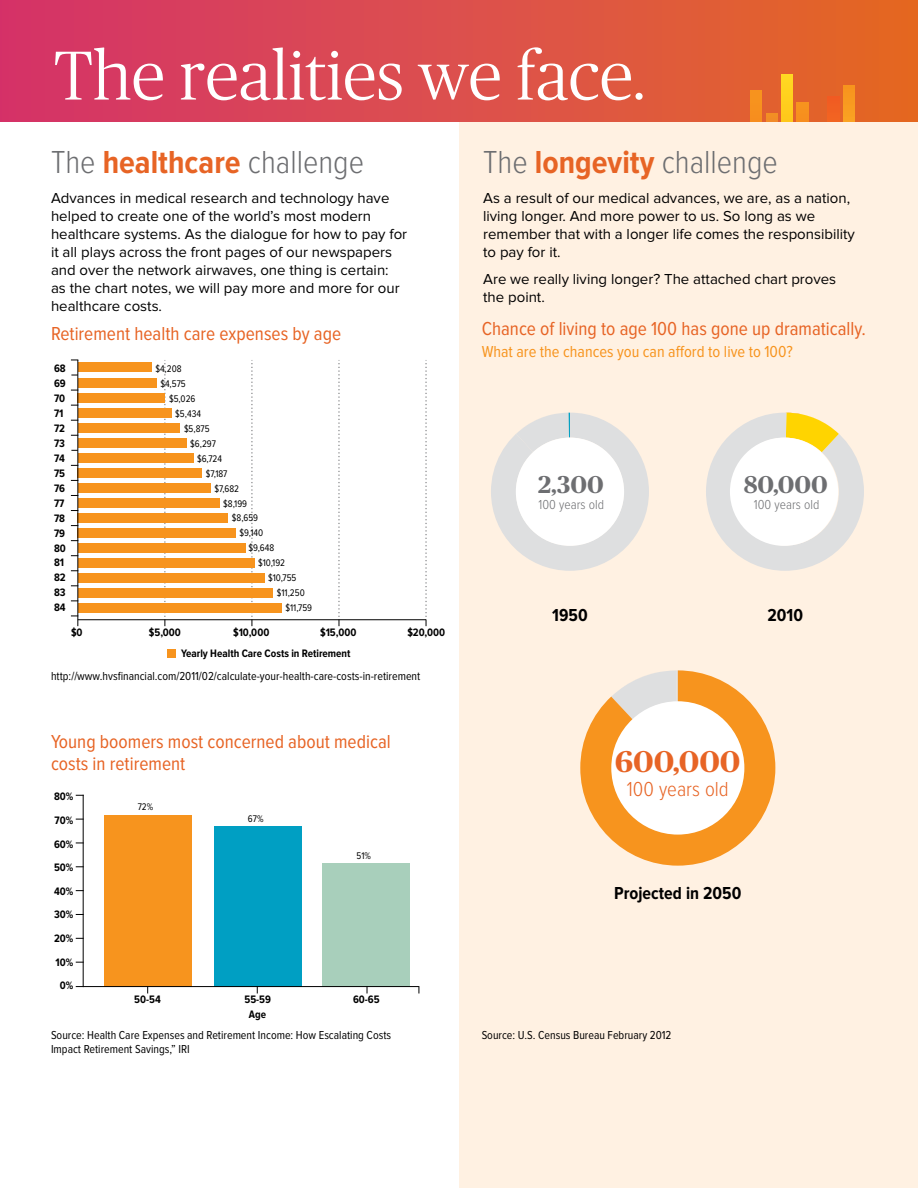
<style>
.page{position:relative;width:918px;height:1188px;background:#fff}
.page>*{position:absolute;margin:0;border:0;box-sizing:border-box;transform-origin:0 0}
.t1{font:300 69px "Publico Headline";color:#fff}
.t2{font:300 33px "Proxima Nova Cond";color:#6d6e71}
.t3{font:700 30px "Publico Headline";color:#e76425}
.t4{font:700 24.3px "Publico Headline";color:#6d6e71}
.t5{font:300 21px "Proxima Nova Cond";color:#e76425}
.t6{font:19.5px/22.5px "Proxima Nova Cond";color:#e76425}
.t7{font:700 18px "Proxima Nova Cond";color:#000}
.t8{font:16.5px "Proxima Nova Cond";color:#f7941e}
.t9{font:15px/18px "Proxima Nova";color:#000}
.t10{font:300 13.5px "Proxima Nova Cond";color:#6d6e71}
.t11{font:12px/13.5px "Proxima Nova Cond";color:#000}
.t12{font:700 11.25px/15px "Proxima Nova Cond";color:#000;text-align:center}
.t13{font:9.9px "Proxima Nova Cond";color:#000}
.s1{font-weight:700;color:#e76425}
</style>
<div class="page">
<div style="left:459px;top:114px;width:459px;height:1074px;background:#fff1e2"></div>
<div style="left:0;top:0;width:918px;height:122px;background:linear-gradient(to right,#d4346d,#e46925)"></div>
<div style="left:797px;top:103px;width:11px;height:19px;background:#f7911e"></div>
<div style="left:781px;top:74px;width:12px;height:48px;background:#ffd01e"></div>
<svg style="left:766px;top:114px;width:11px;height:8px"></svg>
<div style="left:751px;top:91px;width:11px;height:31px;background:#f7911e"></div>
<div style="left:828px;top:96px;width:11px;height:26px;background:#f15f22"></div>
<div style="left:843px;top:86px;width:12px;height:36px;background:#f89a20"></div>
<hr style="left:78px;top:619px;width:348px;height:1px;background:#000">
<div style="left:78px;top:363px;width:73px;height:9px;background:#f7941e"></div>
<div style="left:78px;top:378px;width:79px;height:9px;background:#f7941e"></div>
<div style="left:78px;top:393px;width:87px;height:10px;background:#f7941e"></div>
<div style="left:78px;top:408px;width:94px;height:10px;background:#f7941e"></div>
<div style="left:78px;top:423px;width:102px;height:10px;background:#f7941e"></div>
<div style="left:78px;top:438px;width:108px;height:10px;background:#f7941e"></div>
<div style="left:78px;top:453px;width:116px;height:10px;background:#f7941e"></div>
<div style="left:78px;top:468px;width:124px;height:10px;background:#f7941e"></div>
<div style="left:78px;top:483px;width:133px;height:10px;background:#f7941e"></div>
<div style="left:78px;top:498px;width:142px;height:10px;background:#f7941e"></div>
<div style="left:78px;top:513px;width:150px;height:10px;background:#f7941e"></div>
<div style="left:78px;top:528px;width:158px;height:10px;background:#f7941e"></div>
<div style="left:78px;top:543px;width:167px;height:10px;background:#f7941e"></div>
<div style="left:78px;top:558px;width:177px;height:10px;background:#f7941e"></div>
<div style="left:78px;top:573px;width:186px;height:10px;background:#f7941e"></div>
<div style="left:78px;top:588px;width:194px;height:10px;background:#f7941e"></div>
<div style="left:78px;top:603px;width:204px;height:10px;background:#f7941e"></div>
<hr style="left:78px;top:360px;width:1px;height:266px;background:#000">
<svg style="left:165px;top:360px;width:1px;height:266px"></svg>
<svg style="left:252px;top:360px;width:1px;height:266px"></svg>
<svg style="left:339px;top:360px;width:1px;height:266px"></svg>
<svg style="left:426px;top:360px;width:1px;height:266px"></svg>
<div style="left:167px;top:649px;width:9px;height:9px;background:#f7941e"></div>
<div style="left:104px;top:815px;width:88px;height:172px;background:#f7941e"></div>
<div style="left:214px;top:826px;width:88px;height:161px;background:#009fc3"></div>
<div style="left:322px;top:863px;width:88px;height:124px;background:#a8cfbb"></div>
<hr style="left:83px;top:795px;width:1px;height:192px;background:#000">
<hr style="left:83px;top:986px;width:336px;height:1px;background:#000">
<svg style="left:580px;top:670px;width:195px;height:196px"></svg>
<svg style="left:491px;top:413px;width:158px;height:158px"></svg>
<div style="left:516px;top:438px;width:108px;height:108px;background:#fff;border-radius:50%"></div>
<svg style="left:706px;top:413px;width:158px;height:158px"></svg>
<div style="left:730px;top:438px;width:108px;height:108px;background:#fff;border-radius:50%"></div>
<h1 class="t1" style="left:54px;top:29px;width:593px">The realities we face.</h1>
<h2 class="t2" style="left:51px;top:144px;width:315px">The <span class="s1">healthcare</span> challenge</h2>
<h2 class="t2" style="left:483px;top:144px;width:296px">The <span class="s1">longevity</span> challenge</h2>
<p class="t9" style="left:51px;top:190px;width:358px">Advances in medical research and technology have helped to create one of the world’s most modern healthcare systems. As the dialogue for how to pay for it all plays across the front pages of our newspapers and over the network airwaves, one thing is certain: as the chart notes, we will pay more and more for our healthcare costs.</p>
<p class="t9" style="left:483px;top:190px;width:373px">As a result of our medical advances, we are, as a nation, living longer. And more power to us. So long as we remember that with a longer life comes the responsibility to pay for it.</p>
<p class="t9" style="left:483px;top:270px;width:355px">Are we really living longer? The attached chart proves the point.</p>
<h3 class="t6" style="left:51px;top:323px;width:292px">Retirement health care expenses by age</h3>
<h3 class="t6" style="left:482px;top:318px;width:386px">Chance of living to age 100 has gone up dramatically.</h3>
<p class="t8" style="left:482px;top:342px;width:313px">What are the chances you can afford to live to 100?</p>
<p class="t12" style="left:54px;top:361px;width:13px;text-align:left">68<br>69<br>70<br>71<br>72<br>73<br>74<br>75<br>76<br>77<br>78<br>79<br>80<br>81<br>82<br>83<br>84</p>
<p class="t12" style="left:71px;top:625px;width:13px">$0</p>
<p class="t13" style="left:155px;top:363px;width:28px">$4,208</p>
<p class="t13" style="left:160px;top:378px;width:27px">$4,575</p>
<p class="t13" style="left:169px;top:393px;width:28px">$5,026</p>
<p class="t13" style="left:175px;top:408px;width:27px">$5,434</p>
<p class="t13" style="left:184px;top:423px;width:27px">$5,875</p>
<p class="t13" style="left:190px;top:438px;width:27px">$6,297</p>
<p class="t13" style="left:197px;top:453px;width:27px">$6,724</p>
<p class="t13" style="left:206px;top:468px;width:23px">$7,187</p>
<p class="t13" style="left:214px;top:483px;width:26px">$7,682</p>
<p class="t13" style="left:223px;top:498px;width:25px">$8,199</p>
<p class="t13" style="left:232px;top:513px;width:28px">$8,659</p>
<p class="t13" style="left:240px;top:528px;width:25px">$9,140</p>
<p class="t13" style="left:249px;top:543px;width:27px">$9,648</p>
<p class="t13" style="left:258px;top:557px;width:29px">$10,192</p>
<p class="t13" style="left:268px;top:572px;width:30px">$10,755</p>
<p class="t13" style="left:277px;top:587px;width:30px">$11,250</p>
<p class="t13" style="left:285px;top:602px;width:28px">$11,759</p>
<p class="t12" style="left:149px;top:625px;width:34px">$5,000</p>
<p class="t12" style="left:233px;top:625px;width:38px">$10,000</p>
<p class="t12" style="left:320px;top:625px;width:38px">$15,000</p>
<p class="t12" style="left:407px;top:625px;width:39px">$20,000</p>
<p class="t12" style="left:181px;top:646px;width:171px">Yearly Health Care Costs in Retirement</p>
<p class="t11" style="left:51px;top:669px;width:371px">http://www.hvsfinancial.com/2011/02/calculate-your-health-care-costs-in-retirement</p>
<h3 class="t6" style="left:51px;top:731px;width:341px">Young boomers most concerned about medical costs in retirement</h3>
<p class="t12" style="left:54px;top:785px;width:21px;line-height:23.7px">80%<br>70%<br>60%<br>50%<br>40%<br>30%<br>20%<br>10%<br>0%</p>
<p class="t13" style="left:138px;top:802px;width:17px">72%</p>
<p class="t13" style="left:248px;top:813px;width:17px">67%</p>
<p class="t13" style="left:356px;top:850px;width:16px">51%</p>
<p class="t12" style="left:134px;top:992px;width:28px">50-54</p>
<p class="t12" style="left:244px;top:991px;width:28px;line-height:15.6px">55-59<br>Age</p>
<p class="t12" style="left:353px;top:992px;width:28px">60-65</p>
<h3 class="t4" style="left:538px;top:467px;width:67px">2,300</h3>
<p class="t10" style="left:539px;top:497px;width:67px">100 years old</p>
<p class="t7" style="left:552px;top:605px;width:37px">1950</p>
<h3 class="t4" style="left:744px;top:467px;width:86px">80,000</h3>
<p class="t10" style="left:754px;top:497px;width:67px">100 years old</p>
<p class="t7" style="left:768px;top:605px;width:37px">2010</p>
<h3 class="t3" style="left:615px;top:740px;width:127px">600,000</h3>
<h3 class="t5" style="left:627px;top:777px;width:103px">100 years old</h3>
<p class="t7" style="left:614px;top:883px;width:129px">Projected in 2050</p>
<p class="t11" style="left:51px;top:1029px;width:342px">Source: Health Care Expenses and Retirement Income: How Escalating Costs<br>Impact Retirement Savings,” IRI</p>
<p class="t11" style="left:482px;top:1029px;width:191px">Source: U.S. Census Bureau February 2012</p>
</div>
